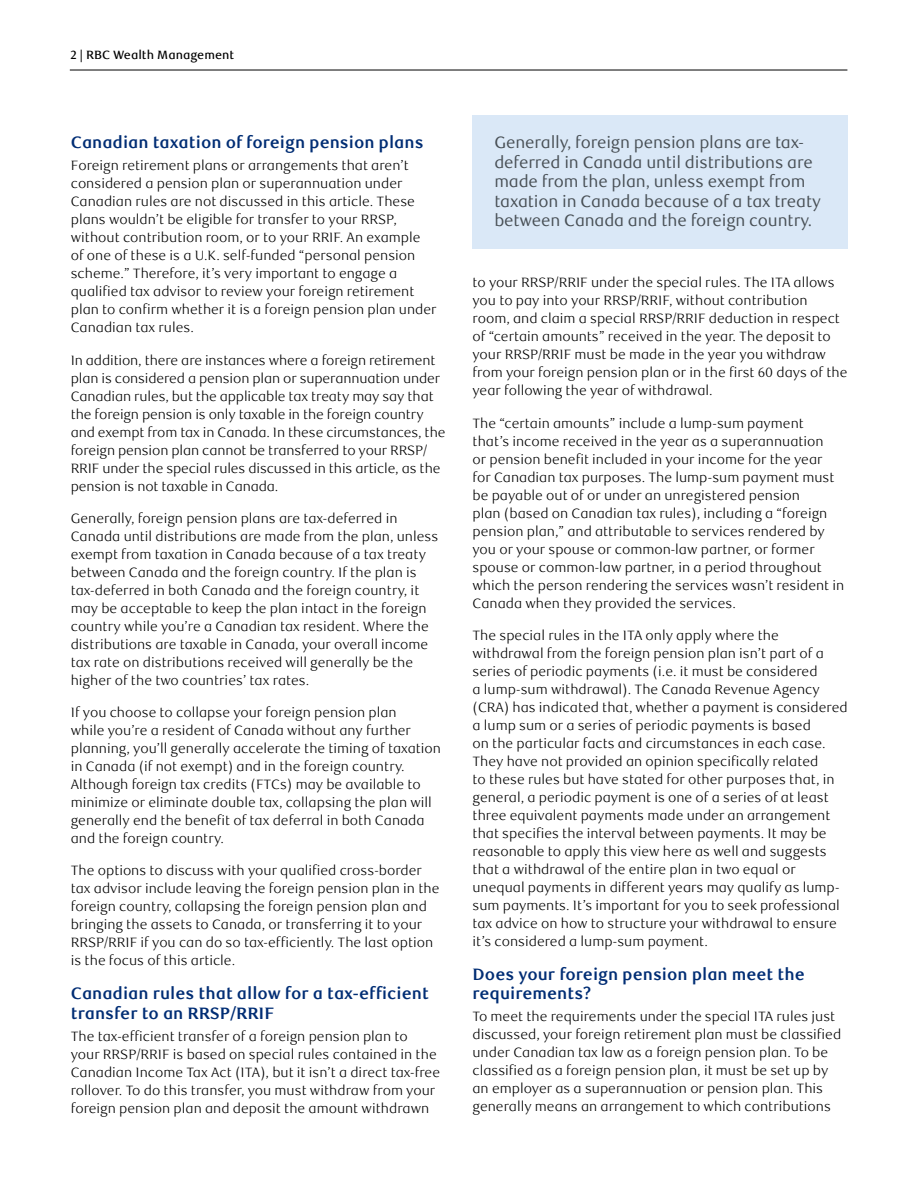
<style>
.page{position:relative;width:918px;height:1188px;background:#fff}
.page>*{position:absolute;margin:0;border:0;box-sizing:border-box;transform-origin:0 0}
.t1{font:16.5px/19.5px "RBC Text";letter-spacing:-.01em;color:#484f55}
._05_SUBHEAD_H2{font:700 16.5px/19.5px "RBC Text";color:#002d74}
._04_BODY-COPY_P{font:300 13.5px/18px "RBC Text";color:#000}
.t2{font:500 12px "RBC Text";color:#000}
</style>
<div class="page">
<hr style="left:70px;top:70px;width:777px;height:1px;background:#000">
<div style="left:473px;top:115px;width:375px;height:133px;background:#dae8f7"></div>
<p class="t2" style="left:70px;top:47px;width:165px">2 | RBC Wealth Management</p>
<h2 class="_05_SUBHEAD_H2" style="left:71px;top:133px;width:354px">Canadian taxation of foreign pension plans</h2>
<p class="_04_BODY-COPY_P" style="left:71px;top:157px;width:367px">Foreign retirement plans or arrangements that aren’t considered a pension plan or superannuation under Canadian rules are not discussed in this article. These plans wouldn’t be eligible for transfer to your RRSP, without contribution room, or to your RRIF. An example of one of these is a U.K. self-funded “personal pension scheme.” Therefore, it’s very important to engage a qualified tax advisor to review your foreign retirement plan to confirm whether it is a foreign pension plan under Canadian tax rules.</p>
<p class="_04_BODY-COPY_P" style="left:71px;top:351px;width:376px">In addition, there are instances where a foreign retirement plan is considered a pension plan or superannuation under Canadian rules, but the applicable tax treaty may say that the foreign pension is only taxable in the foreign country and exempt from tax in Canada. In these circumstances, the foreign pension plan cannot be transferred to your RRSP/ RRIF under the special rules discussed in this article, as the pension is not taxable in Canada.</p>
<p class="_04_BODY-COPY_P" style="left:71px;top:509px;width:369px">Generally, foreign pension plans are tax-deferred in Canada until distributions are made from the plan, unless exempt from taxation in Canada because of a tax treaty between Canada and the foreign country. If the plan is tax-deferred in both Canada and the foreign country, it may be acceptable to keep the plan intact in the foreign country while you’re a Canadian tax resident. Where the distributions are taxable in Canada, your overall income tax rate on distributions received will generally be the higher of the two countries’ tax rates.</p>
<p class="_04_BODY-COPY_P" style="left:71px;top:704px;width:372px">If you choose to collapse your foreign pension plan<br>while you’re a resident of Canada without any further planning, you’ll generally accelerate the timing of taxation in Canada (if not exempt) and in the foreign country.<br>Although foreign tax credits (FTCs) may be available to minimize or eliminate double tax, collapsing the plan will generally end the benefit of tax deferral in both Canada and the foreign country.</p>
<p class="_04_BODY-COPY_P" style="left:71px;top:862px;width:370px">The options to discuss with your qualified cross-border tax advisor include leaving the foreign pension plan in the foreign country, collapsing the foreign pension plan and bringing the assets to Canada, or transferring it to your RRSP/RRIF if you can do so tax-efficiently. The last option is the focus of this article.</p>
<h2 class="_05_SUBHEAD_H2" style="left:71px;top:984px;width:360px">Canadian rules that allow for a tax-efficient transfer to an RRSP/RRIF</h2>
<p class="_04_BODY-COPY_P" style="left:71px;top:1028px;width:371px">The tax-efficient transfer of a foreign pension plan to your RRSP/RRIF is based on special rules contained in the Canadian Income Tax Act (ITA), but it isn’t a direct tax-free rollover. To do this transfer, you must withdraw from your foreign pension plan and deposit the amount withdrawn</p>
<p class="t1" style="left:494px;top:133px;width:328px">Generally, foreign pension plans are tax&shy;deferred in Canada until distributions are made from the plan, unless exempt from taxation in Canada because of a tax treaty between Canada and the foreign country.</p>
<p class="_04_BODY-COPY_P" style="left:472px;top:274px;width:377px">to your RRSP/RRIF under the special rules. The ITA allows you to pay into your RRSP/RRIF, without contribution room, and claim a special RRSP/RRIF deduction in respect of “certain amounts” received in the year. The deposit to your RRSP/RRIF must be made in the year you withdraw from your foreign pension plan or in the first 60 days of the year following the year of withdrawal.</p>
<p class="_04_BODY-COPY_P" style="left:472px;top:414px;width:373px">The “certain amounts” include a lump-sum payment<br>that’s income received in the year as a superannuation<br>or pension benefit included in your income for the year<br>for Canadian tax purposes. The lump-sum payment must be payable out of or under an unregistered pension<br>plan (based on Canadian tax rules), including a “foreign pension plan,” and attributable to services rendered by you or your spouse or common-law partner, or former spouse or common-law partner, in a period throughout which the person rendering the services wasn’t resident in Canada when they provided the services.</p>
<p class="_04_BODY-COPY_P" style="left:472px;top:626px;width:377px">The special rules in the ITA only apply where the withdrawal from the foreign pension plan isn’t part of a series of periodic payments (i.e. it must be considered<br>a lump-sum withdrawal). The Canada Revenue Agency (CRA) has indicated that, whether a payment is considered a lump sum or a series of periodic payments is based<br>on the particular facts and circumstances in each case.<br>They have not provided an opinion specifically related<br>to these rules but have stated for other purposes that, in general, a periodic payment is one of a series of at least three equivalent payments made under an arrangement that specifies the interval between payments. It may be reasonable to apply this view here as well and suggests that a withdrawal of the entire plan in two equal or unequal payments in different years may qualify as lump&shy;sum payments. It’s important for you to seek professional tax advice on how to structure your withdrawal to ensure it’s considered a lump-sum payment.</p>
<h2 class="_05_SUBHEAD_H2" style="left:472px;top:964px;width:334px">Does your foreign pension plan meet the requirements?</h2>
<p class="_04_BODY-COPY_P" style="left:472px;top:1008px;width:370px">To meet the requirements under the special ITA rules just discussed, your foreign retirement plan must be classified under Canadian tax law as a foreign pension plan. To be classified as a foreign pension plan, it must be set up by an employer as a superannuation or pension plan. This generally means an arrangement to which contributions</p>
</div>
